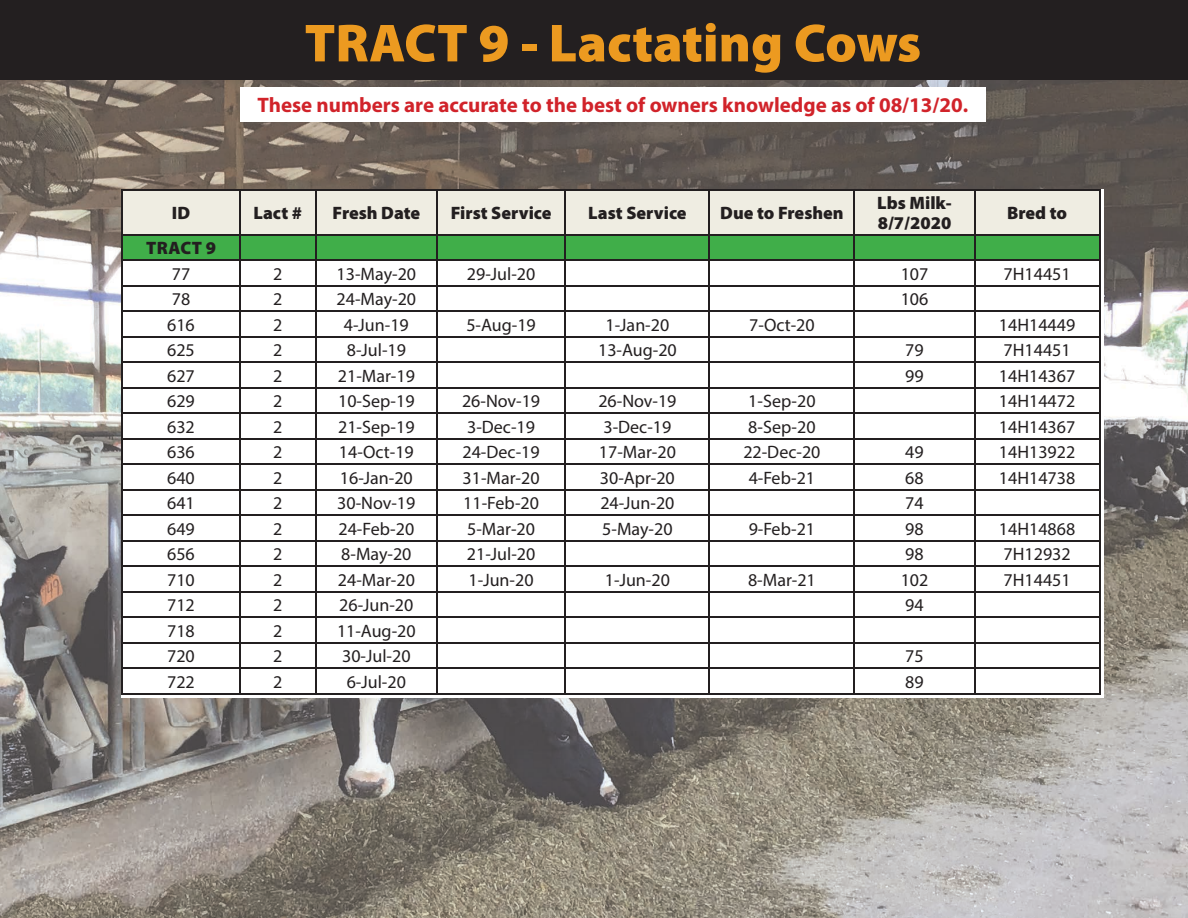
<style>
.page{position:relative;width:1188px;height:918px;background:#fff}
.page>*{position:absolute;margin:0;border:0;box-sizing:border-box;transform-origin:0 0}
.t1{font:900 54px "Myriad Pro";color:#ec9a20}
.t2{font:700 21px "Myriad Pro";color:#d1232a}
.t3{font:18px "Myriad Pro";color:#231f20}
.t4{font:900 18px/19.5px "Myriad Pro";color:#231f20}
</style>
<div class="page">
<img style="left:0;top:80px;width:1188px;height:838px">
<div style="left:0;top:0;width:1188px;height:80px;background:#231f20"></div>
<div style="left:240px;top:87px;width:746px;height:35px;background:#fff"></div>
<div style="left:123px;top:190px;width:976px;height:44px;background:#efede2"></div>
<hr style="left:122px;top:189px;width:118px;height:1px;background:#231f20">
<hr style="left:122px;top:190px;width:1px;height:44px;background:#231f20">
<hr style="left:240px;top:189px;width:76px;height:1px;background:#231f20">
<hr style="left:239px;top:190px;width:2px;height:44px;background:#231f20">
<hr style="left:316px;top:189px;width:121px;height:1px;background:#231f20">
<hr style="left:315px;top:190px;width:2px;height:44px;background:#231f20">
<hr style="left:437px;top:189px;width:128px;height:1px;background:#231f20">
<hr style="left:436px;top:190px;width:2px;height:44px;background:#231f20">
<hr style="left:565px;top:189px;width:145px;height:1px;background:#231f20">
<hr style="left:565px;top:190px;width:1px;height:44px;background:#231f20">
<hr style="left:710px;top:189px;width:144px;height:1px;background:#231f20">
<hr style="left:709px;top:190px;width:1px;height:44px;background:#231f20">
<hr style="left:854px;top:189px;width:121px;height:1px;background:#231f20">
<hr style="left:854px;top:190px;width:1px;height:44px;background:#231f20">
<hr style="left:975px;top:189px;width:125px;height:1px;background:#231f20">
<hr style="left:974px;top:190px;width:1px;height:44px;background:#231f20">
<hr style="left:1099px;top:190px;width:1px;height:44px;background:#231f20">
<hr style="left:122px;top:234px;width:118px;height:2px;background:#231f20">
<hr style="left:240px;top:234px;width:76px;height:2px;background:#231f20">
<hr style="left:316px;top:234px;width:121px;height:2px;background:#231f20">
<hr style="left:437px;top:234px;width:128px;height:2px;background:#231f20">
<hr style="left:565px;top:234px;width:145px;height:2px;background:#231f20">
<hr style="left:710px;top:234px;width:144px;height:2px;background:#231f20">
<hr style="left:854px;top:234px;width:121px;height:2px;background:#231f20">
<hr style="left:975px;top:234px;width:125px;height:2px;background:#231f20">
<svg style="left:122px;top:236px;width:978px;height:457px"></svg>
<hr style="left:122px;top:693px;width:118px;height:1px;background:#231f20">
<hr style="left:240px;top:693px;width:76px;height:1px;background:#231f20">
<hr style="left:316px;top:693px;width:121px;height:1px;background:#231f20">
<hr style="left:437px;top:693px;width:128px;height:1px;background:#231f20">
<hr style="left:565px;top:693px;width:145px;height:1px;background:#231f20">
<hr style="left:710px;top:693px;width:144px;height:1px;background:#231f20">
<hr style="left:854px;top:693px;width:121px;height:1px;background:#231f20">
<hr style="left:975px;top:693px;width:125px;height:1px;background:#231f20">
<h1 class="t1" style="left:305px;top:7px;width:618px">TRACT 9 - Lactating Cows</h1>
<p class="t2" style="left:257px;top:92px;width:712px">These numbers are accurate to the best of owners knowledge as of 08/13/20.</p>
<p class="t4" style="left:172px;top:202px;width:20px">ID</p>
<p class="t4" style="left:253px;top:202px;width:50px">Lact #</p>
<p class="t4" style="left:333px;top:202px;width:89px">Fresh Date</p>
<p class="t4" style="left:451px;top:202px;width:102px">First Service</p>
<p class="t4" style="left:588px;top:202px;width:100px">Last Service</p>
<p class="t4" style="left:720px;top:202px;width:125px">Due to Freshen</p>
<p class="t4" style="left:877px;top:193px;width:76px">Lbs Milk-<br>8/7/2020</p>
<p class="t4" style="left:1007px;top:202px;width:62px">Bred to</p>
<p class="t4" style="left:146px;top:238px;width:71px">TRACT 9</p>
<p class="t3" style="left:172px;top:263px;width:20px">77</p>
<p class="t3" style="left:273px;top:263px;width:11px">2</p>
<p class="t3" style="left:337px;top:263px;width:81px">13-May-20</p>
<p class="t3" style="left:467px;top:263px;width:70px">29-Jul-20</p>
<p class="t3" style="left:901px;top:263px;width:29px">107</p>
<p class="t3" style="left:1004px;top:263px;width:69px">7H14451</p>
<p class="t3" style="left:172px;top:288px;width:20px">78</p>
<p class="t3" style="left:273px;top:288px;width:11px">2</p>
<p class="t3" style="left:337px;top:288px;width:81px">24-May-20</p>
<p class="t3" style="left:901px;top:288px;width:29px">106</p>
<p class="t3" style="left:167px;top:314px;width:29px">616</p>
<p class="t3" style="left:273px;top:314px;width:11px">2</p>
<p class="t3" style="left:344px;top:314px;width:66px">4-Jun-19</p>
<p class="t3" style="left:466px;top:314px;width:71px">5-Aug-19</p>
<p class="t3" style="left:606px;top:314px;width:65px">1-Jan-20</p>
<p class="t3" style="left:749px;top:314px;width:67px">7-Oct-20</p>
<p class="t3" style="left:999px;top:314px;width:78px">14H14449</p>
<p class="t3" style="left:167px;top:339px;width:29px">625</p>
<p class="t3" style="left:273px;top:339px;width:11px">2</p>
<p class="t3" style="left:347px;top:339px;width:61px">8-Jul-19</p>
<p class="t3" style="left:598px;top:339px;width:80px">13-Aug-20</p>
<p class="t3" style="left:905px;top:339px;width:20px">79</p>
<p class="t3" style="left:1004px;top:339px;width:69px">7H14451</p>
<p class="t3" style="left:167px;top:365px;width:29px">627</p>
<p class="t3" style="left:273px;top:365px;width:11px">2</p>
<p class="t3" style="left:338px;top:365px;width:79px">21-Mar-19</p>
<p class="t3" style="left:905px;top:365px;width:20px">99</p>
<p class="t3" style="left:999px;top:365px;width:78px">14H14367</p>
<p class="t3" style="left:167px;top:390px;width:29px">629</p>
<p class="t3" style="left:273px;top:390px;width:11px">2</p>
<p class="t3" style="left:338px;top:390px;width:78px">10-Sep-19</p>
<p class="t3" style="left:462px;top:390px;width:80px">26-Nov-19</p>
<p class="t3" style="left:598px;top:390px;width:80px">26-Nov-19</p>
<p class="t3" style="left:748px;top:390px;width:69px">1-Sep-20</p>
<p class="t3" style="left:999px;top:390px;width:78px">14H14472</p>
<p class="t3" style="left:167px;top:416px;width:29px">632</p>
<p class="t3" style="left:273px;top:416px;width:11px">2</p>
<p class="t3" style="left:338px;top:416px;width:78px">21-Sep-19</p>
<p class="t3" style="left:467px;top:416px;width:69px">3-Dec-19</p>
<p class="t3" style="left:603px;top:416px;width:69px">3-Dec-19</p>
<p class="t3" style="left:748px;top:416px;width:69px">8-Sep-20</p>
<p class="t3" style="left:999px;top:416px;width:78px">14H14367</p>
<p class="t3" style="left:167px;top:441px;width:29px">636</p>
<p class="t3" style="left:273px;top:441px;width:11px">2</p>
<p class="t3" style="left:339px;top:441px;width:76px">14-Oct-19</p>
<p class="t3" style="left:463px;top:441px;width:79px">24-Dec-19</p>
<p class="t3" style="left:599px;top:441px;width:79px">17-Mar-20</p>
<p class="t3" style="left:743px;top:441px;width:79px">22-Dec-20</p>
<p class="t3" style="left:905px;top:441px;width:20px">49</p>
<p class="t3" style="left:999px;top:441px;width:78px">14H13922</p>
<p class="t3" style="left:167px;top:467px;width:29px">640</p>
<p class="t3" style="left:273px;top:467px;width:11px">2</p>
<p class="t3" style="left:340px;top:467px;width:74px">16-Jan-20</p>
<p class="t3" style="left:463px;top:467px;width:79px">31-Mar-20</p>
<p class="t3" style="left:600px;top:467px;width:76px">30-Apr-20</p>
<p class="t3" style="left:749px;top:467px;width:68px">4-Feb-21</p>
<p class="t3" style="left:905px;top:467px;width:20px">68</p>
<p class="t3" style="left:999px;top:467px;width:78px">14H14738</p>
<p class="t3" style="left:167px;top:492px;width:29px">641</p>
<p class="t3" style="left:273px;top:492px;width:11px">2</p>
<p class="t3" style="left:337px;top:492px;width:80px">30-Nov-19</p>
<p class="t3" style="left:463px;top:492px;width:77px">11-Feb-20</p>
<p class="t3" style="left:600px;top:492px;width:76px">24-Jun-20</p>
<p class="t3" style="left:905px;top:492px;width:20px">74</p>
<p class="t3" style="left:167px;top:518px;width:29px">649</p>
<p class="t3" style="left:273px;top:518px;width:11px">2</p>
<p class="t3" style="left:339px;top:518px;width:77px">24-Feb-20</p>
<p class="t3" style="left:467px;top:518px;width:69px">5-Mar-20</p>
<p class="t3" style="left:602px;top:518px;width:72px">5-May-20</p>
<p class="t3" style="left:749px;top:518px;width:68px">9-Feb-21</p>
<p class="t3" style="left:905px;top:518px;width:20px">98</p>
<p class="t3" style="left:999px;top:518px;width:78px">14H14868</p>
<p class="t3" style="left:167px;top:543px;width:29px">656</p>
<p class="t3" style="left:273px;top:543px;width:11px">2</p>
<p class="t3" style="left:341px;top:543px;width:72px">8-May-20</p>
<p class="t3" style="left:467px;top:543px;width:70px">21-Jul-20</p>
<p class="t3" style="left:905px;top:543px;width:20px">98</p>
<p class="t3" style="left:1004px;top:543px;width:69px">7H12932</p>
<p class="t3" style="left:167px;top:569px;width:29px">710</p>
<p class="t3" style="left:273px;top:569px;width:11px">2</p>
<p class="t3" style="left:338px;top:569px;width:79px">24-Mar-20</p>
<p class="t3" style="left:469px;top:569px;width:66px">1-Jun-20</p>
<p class="t3" style="left:605px;top:569px;width:66px">1-Jun-20</p>
<p class="t3" style="left:748px;top:569px;width:69px">8-Mar-21</p>
<p class="t3" style="left:901px;top:569px;width:29px">102</p>
<p class="t3" style="left:1004px;top:569px;width:69px">7H14451</p>
<p class="t3" style="left:167px;top:594px;width:29px">712</p>
<p class="t3" style="left:273px;top:594px;width:11px">2</p>
<p class="t3" style="left:339px;top:594px;width:76px">26-Jun-20</p>
<p class="t3" style="left:905px;top:594px;width:20px">94</p>
<p class="t3" style="left:167px;top:620px;width:29px">718</p>
<p class="t3" style="left:273px;top:620px;width:11px">2</p>
<p class="t3" style="left:337px;top:620px;width:80px">11-Aug-20</p>
<p class="t3" style="left:167px;top:645px;width:29px">720</p>
<p class="t3" style="left:273px;top:645px;width:11px">2</p>
<p class="t3" style="left:342px;top:645px;width:70px">30-Jul-20</p>
<p class="t3" style="left:905px;top:645px;width:20px">75</p>
<p class="t3" style="left:167px;top:671px;width:29px">722</p>
<p class="t3" style="left:273px;top:671px;width:11px">2</p>
<p class="t3" style="left:347px;top:671px;width:61px">6-Jul-20</p>
<p class="t3" style="left:905px;top:671px;width:20px">89</p>
</div>
